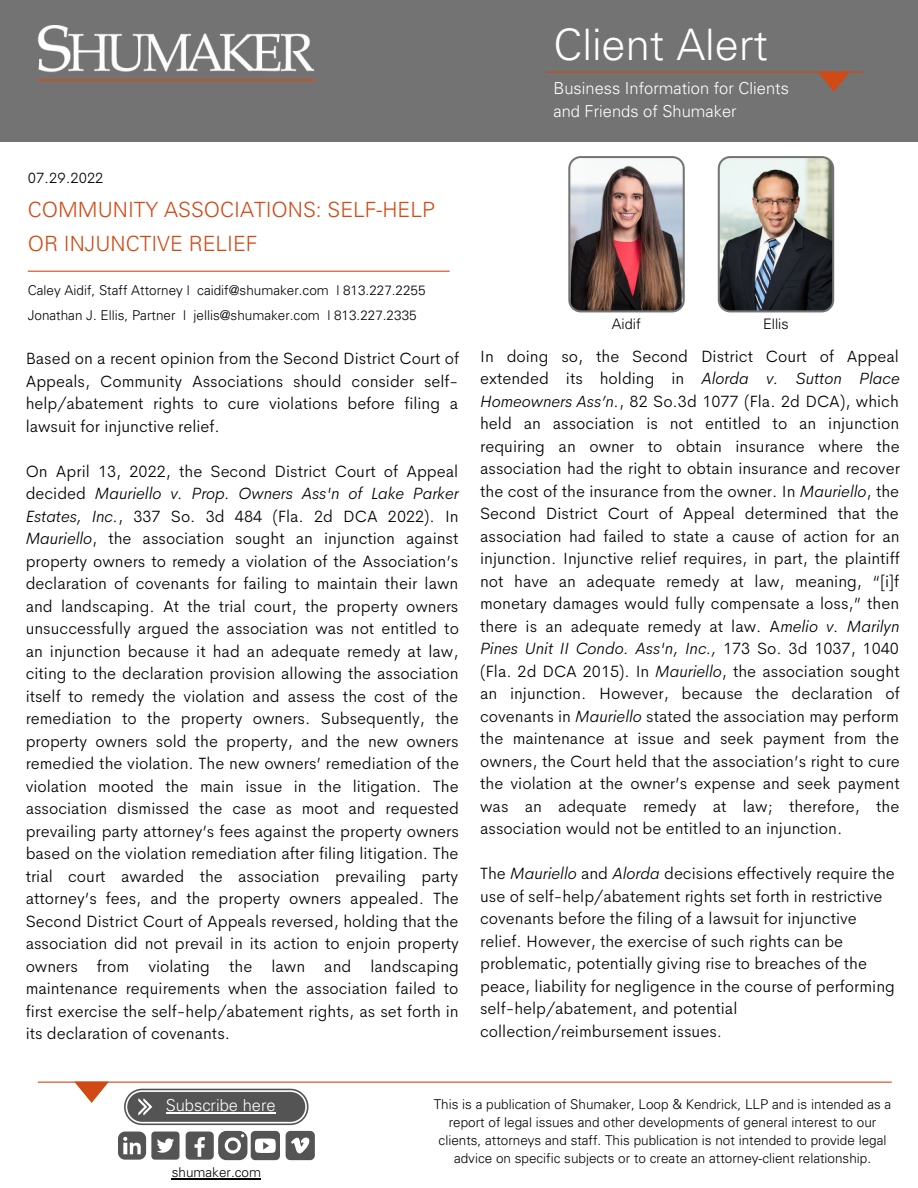
<style>
.page{position:relative;width:918px;height:1188px;background:#fff}
.page>*{position:absolute;margin:0;border:0;box-sizing:border-box;transform-origin:0 0}
.t1{font:300 43.35px "Univers LT Pro 45";color:#fff}
.t2{font:300 21px/34.7px "Univers LT Pro 45";color:#d14914}
.t3{font:300 16.5px/22.5px "Cerebri Sans";color:#000;text-align:justify}
.t4{font:300 16.5px/22.5px "Univers LT Pro 45";color:#fff}
.t5{font:300 15px "Cerebri Sans";color:#000}
.t6{font:300 14.4px "Univers LT Pro 45";color:#000}
.t7{font:300 13.5px/18px "Univers LT Pro 45";color:#000;text-align:center}
.s1{font-style:italic}
</style>
<div class="page">
<div style="left:0;top:0;width:918px;height:142px;background:#737373"></div>
<img style="left:38px;top:25px;width:278px;height:55px">
<hr style="left:546px;top:72px;width:318px;height:1px;background:#d14914">
<svg style="left:818px;top:72px;width:32px;height:20px"></svg>
<hr style="left:28px;top:271px;width:422px;height:1px;background:#d14914">
<hr style="left:38px;top:1082px;width:854px;height:1px;background:#d14914">
<svg style="left:74px;top:1082px;width:35px;height:21px"></svg>
<img style="left:568px;top:156px;width:117px;height:156px">
<svg style="left:124px;top:1089px;width:185px;height:36px;background:#717171"></svg>
<hr style="left:172px;top:1178px;width:89px;height:1px;background:#000">
<hr style="left:166px;top:1113px;width:110px;height:1px;background:#fff">
<svg style="left:118px;top:1132px;width:28px;height:28px"></svg>
<div style="left:151px;top:1132px;width:29px;height:28px;background:#545454;border-radius:4px"></div>
<svg style="left:157px;top:1138px;width:17px;height:15px"></svg>
<div style="left:186px;top:1132px;width:28px;height:28px;background:#545454;border-radius:4px"></div>
<svg style="left:195px;top:1137px;width:10px;height:20px"></svg>
<svg style="left:218px;top:1131px;width:29px;height:29px"></svg>
<div style="left:251px;top:1131px;width:29px;height:29px;background:#545454;border-radius:4px"></div>
<svg style="left:255px;top:1139px;width:21px;height:14px"></svg>
<svg style="left:286px;top:1131px;width:29px;height:29px"></svg>
<img style="left:718px;top:156px;width:116px;height:156px">
<h1 class="t1" style="left:553px;top:29px;width:216px">Client Alert</h1>
<p class="t4" style="left:553px;top:80px;width:237px">Business Information for Clients and Friends of Shumaker</p>
<p class="t5" style="left:28px;top:168px;width:77px">07.29.2022</p>
<p class="t2" style="left:28px;top:195px;width:409px">COMMUNITY ASSOCIATIONS: SELF-HELP<br>OR INJUNCTIVE RELIEF</p>
<p class="t7" style="left:28px;top:283px;width:399px">Caley Aidif, Staff Attorney l caidif@shumaker.com l 813.227.2255</p>
<p class="t7" style="left:28px;top:308px;width:390px">Jonathan J. Ellis, Partner l jellis@shumaker.com l 813.227.2335</p>
<p class="t3" style="left:26px;top:347px;width:435px">Based on a recent opinion from the Second District Court of Appeals, Community Associations should consider self&shy;help/abatement rights to cure violations before filing a lawsuit for injunctive relief.</p>
<p class="t3" style="left:26px;top:460px;width:435px">On April 13, 2022, the Second District Court of Appeal decided <span class="s1">Mauriello v. Prop. Owners Ass'n of Lake Parker Estates, Inc.</span>, 337 So. 3d 484 (Fla. 2d DCA 2022). In <span class="s1">Mauriello</span>, the association sought an injunction against property owners to remedy a violation of the Association’s declaration of covenants for failing to maintain their lawn and landscaping. At the trial court, the property owners unsuccessfully argued the association was not entitled to an injunction because it had an adequate remedy at law, citing to the declaration provision allowing the association itself to remedy the violation and assess the cost of the remediation to the property owners. Subsequently, the property owners sold the property, and the new owners remedied the violation. The new owners’ remediation of the violation mooted the main issue in the litigation. The association dismissed the case as moot and requested prevailing party attorney’s fees against the property owners based on the violation remediation after filing litigation. The trial court awarded the association prevailing party attorney’s fees, and the property owners appealed. The Second District Court of Appeals reversed, holding that the association did not prevail in its action to enjoin property owners from violating the lawn and landscaping maintenance requirements when the association failed to first exercise the self-help/abatement rights, as set forth in its declaration of covenants.</p>
<p class="t6" style="left:612px;top:318px;width:30px">Aidif</p>
<p class="t3" style="left:480px;top:345px;width:421px">In doing so, the Second District Court of Appeal extended its holding in <span class="s1">Alorda v. Sutton Place Homeowners Ass’n.</span>, 82 So.3d 1077 (Fla. 2d DCA), which held an association is not entitled to an injunction requiring an owner to obtain insurance where the association had the right to obtain insurance and recover the cost of the insurance from the owner. In <span class="s1">Mauriello</span>, the Second District Court of Appeal determined that the association had failed to state a cause of action for an injunction. Injunctive relief requires, in part, the plaintiff not have an adequate remedy at law, meaning, “[i]f monetary damages would fully compensate a loss,” then there is an adequate remedy at law. A<span class="s1">melio v. Marilyn Pines Unit II Condo. Ass'n, Inc.,</span> 173 So. 3d 1037, 1040 (Fla. 2d DCA 2015). In <span class="s1">Mauriello</span>, the association sought an injunction. However, because the declaration of covenants in <span class="s1">Mauriello</span> stated the association may perform the maintenance at issue and seek payment from the owners, the Court held that the association’s right to cure the violation at the owner’s expense and seek payment was an adequate remedy at law; therefore, the association would not be entitled to an injunction.</p>
<p class="t3" style="left:480px;top:862px;width:416px;text-align:left">The <span class="s1">Mauriello</span> and <span class="s1">Alorda</span> decisions effectively require the use of self-help/abatement rights set forth in restrictive covenants before the filing of a lawsuit for injunctive relief. However, the exercise of such rights can be problematic, potentially giving rise to breaches of the peace, liability for negligence in the course of performing self-help/abatement, and potential collection/reimbursement issues.</p>
<p class="t6" style="left:763px;top:318px;width:27px">Ellis</p>
<p class="t4" style="left:166px;top:1096px;width:111px">Subscribe here</p>
<p class="t7" style="left:172px;top:1165px;width:91px">shumaker.com</p>
<p class="t7" style="left:434px;top:1097px;width:459px">This is a publication of Shumaker, Loop &amp; Kendrick, LLP and is intended as a report of legal issues and other developments of general interest to our clients, attorneys and staff. This publication is not intended to provide legal advice on specific subjects or to create an attorney-client relationship.</p>
</div>
